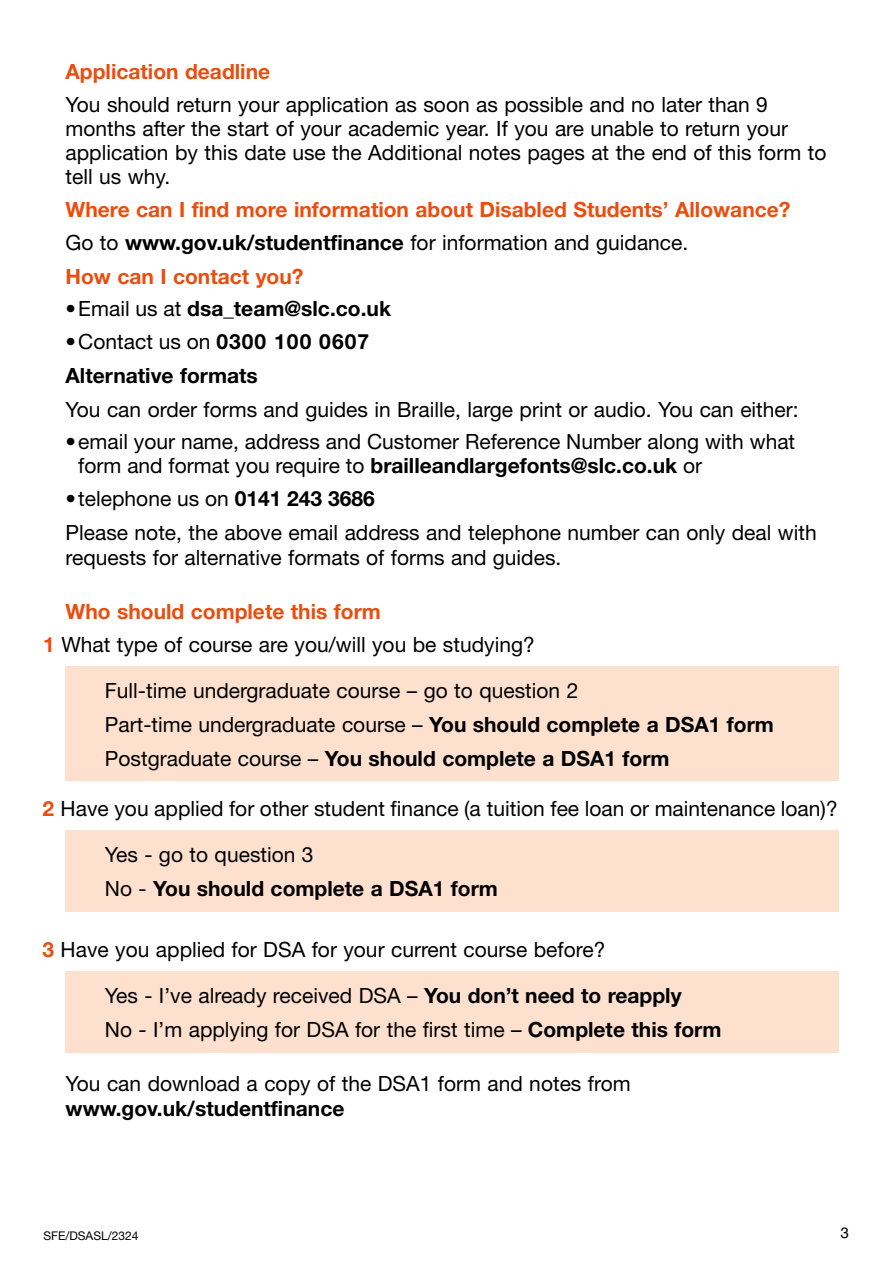
<style>
.page{position:relative;width:893px;height:1263px;background:#fff}
.page>*{position:absolute;margin:0;border:0;box-sizing:border-box;transform-origin:0 0}
.Body_14{font:21px/24px "Helvetica Neue LT Std";color:#000}
.Bullet_14{font:21px/24px "Helvetica Neue LT Std";color:#000}
.H3_orange{font:700 21px "Helvetica Neue LT Std";color:#e94e0f}
.Body_14-2{font:700 21px "Helvetica Neue LT Std";color:#000}
.Bullet_14-2{font:700 21px "Helvetica Neue LT Std";color:#000}
.Body_bold_14{font:700 21px "Helvetica Neue LT Std";color:#000}
.t1{font:15px "Helvetica LT Std";color:#000}
.t2{font:12px "Helvetica Neue LT Std";color:#000}
.s1{font-weight:700}
.s2{font-weight:400}
.s3{font-weight:700;color:#e94e0f}
</style>
<div class="page">
<div style="left:66px;top:666px;width:773px;height:115px;background:#fde0ce"></div>
<div style="left:66px;top:830px;width:773px;height:82px;background:#fde0ce"></div>
<div style="left:66px;top:971px;width:773px;height:81px;background:#fde0ce"></div>
<h1 class="H3_orange" style="left:66px;top:59px;width:206px">Application deadline</h1>
<p class="Body_14" style="left:66px;top:92px;width:762px">You should return your application as soon as possible and no later than 9 months after the start of your academic year. If you are unable to return your application by this date use the Additional notes pages at the end of this form to tell us why.</p>
<h2 class="H3_orange" style="left:66px;top:197px;width:726px">Where can I find more information about Disabled Students’ Allowance?</h2>
<p class="Body_14" style="left:66px;top:230px;width:624px">Go to <span class="s1">www.gov.uk/studentfinance</span> for information and guidance.</p>
<h3 class="H3_orange" style="left:66px;top:263px;width:240px">How can I contact you?</h3>
<p class="Bullet_14-2" style="left:66px;top:296px;width:327px"><span class="s2">•Email us at</span> dsa_team@slc.co.uk</p>
<p class="Bullet_14" style="left:66px;top:329px;width:305px">•Contact us on <span class="s1">0300 100 0607</span></p>
<p class="Body_bold_14" style="left:66px;top:362px;width:194px">Alternative formats</p>
<p class="Body_14" style="left:66px;top:397px;width:735px">You can order forms and guides in Braille, large print or audio. You can either:</p>
<p class="Bullet_14" style="left:78px;top:429px;width:718px;text-indent:-13px">•email your name, address and Customer Reference Number along with what form and format you require to <span class="s1">brailleandlargefonts@slc.co.uk</span> or</p>
<p class="Bullet_14" style="left:66px;top:486px;width:311px">•telephone us on <span class="s1">0141 243 3686</span></p>
<p class="Body_14" style="left:66px;top:519px;width:753px;line-height:25.5px">Please note, the above email address and telephone number can only deal with requests for alternative formats of forms and guides.</p>
<h3 class="H3_orange" style="left:66px;top:598px;width:317px">Who should complete this form</h3>
<h4 class="Body_14" style="left:43px;top:632px;width:493px"><span class="s3">1</span> What type of course are you/will you be studying?</h4>
<p class="Body_14" style="left:105px;top:678px;width:475px">Full-time undergraduate course – go to question 2</p>
<p class="Body_14" style="left:105px;top:712px;width:670px">Part-time undergraduate course – <span class="s1">You should complete a DSA1 form</span></p>
<p class="Body_14-2" style="left:105px;top:745px;width:566px"><span class="s2">Postgraduate course –</span> You should complete a DSA1 form</p>
<h4 class="Body_14" style="left:43px;top:796px;width:797px"><span class="s3">2</span> Have you applied for other student finance (a tuition fee loan or maintenance loan)?</h4>
<p class="Body_14" style="left:105px;top:842px;width:210px">Yes - go to question 3</p>
<p class="Body_14-2" style="left:105px;top:875px;width:394px"><span class="s2">No -</span> You should complete a DSA1 form</p>
<h4 class="Body_14" style="left:43px;top:937px;width:564px"><span class="s3">3</span> Have you applied for DSA for your current course before?</h4>
<p class="Body_14" style="left:105px;top:983px;width:578px">Yes - I’ve already received DSA – <span class="s1">You don’t need to reapply</span></p>
<p class="Body_14" style="left:105px;top:1017px;width:618px">No - I’m applying for DSA for the first time – <span class="s1">Complete this form</span></p>
<p class="Body_14" style="left:66px;top:1070px;width:567px;line-height:25.5px">You can download a copy of the DSA1 form and notes from <span class="s1">www.gov.uk/studentfinance</span></p>
<p class="t2" style="left:43px;top:1229px;width:97px">SFE/DSASL/2324</p>
<p class="t1" style="left:840px;top:1224px;width:10px">3</p>
</div>
